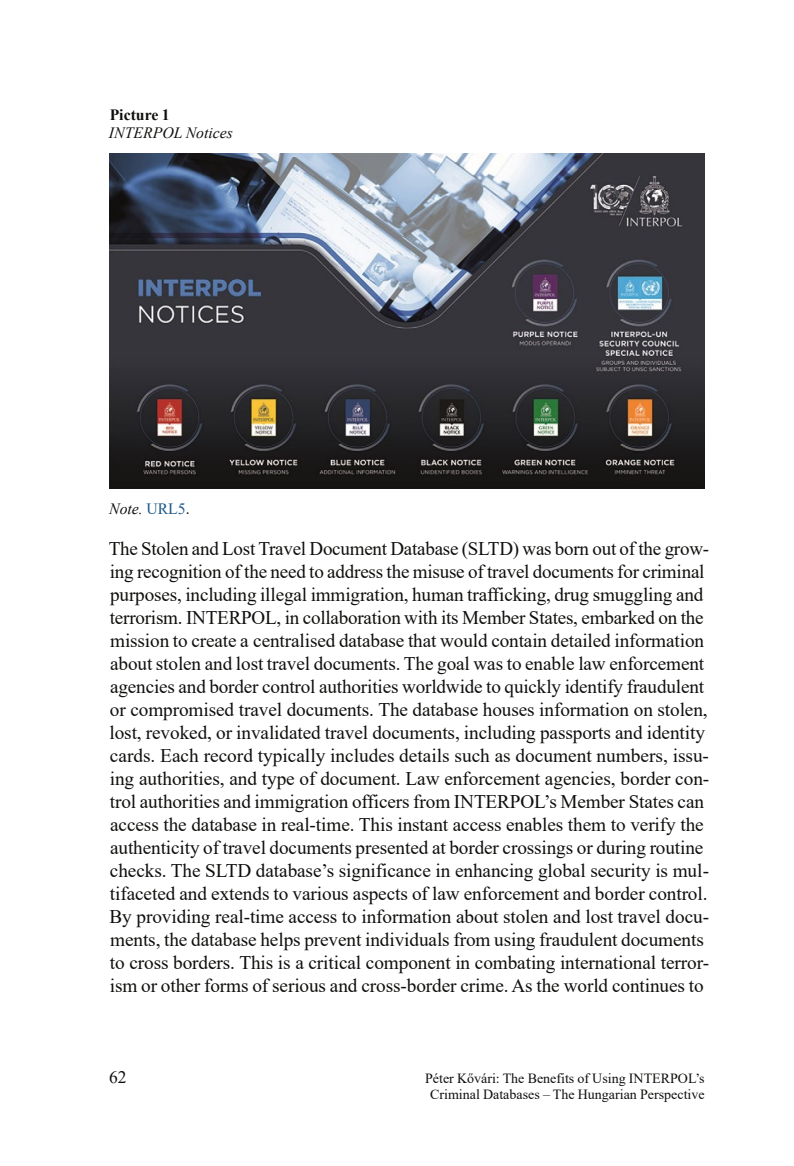
<style>
.page{position:relative;width:794px;height:1166px;background:#fff}
.page>*{position:absolute;margin:0;border:0;box-sizing:border-box;transform-origin:0 0}
.t1{font:19.25px/22.9px "Times New Roman";letter-spacing:-.005em;color:#0f0f0d}
.t2{font:17.5px "Times New Roman";color:#0f0f0d}
.t3{font:italic 15.75px "Times New Roman";color:#0f0f0d}
.t4{font:700 15.75px "Times New Roman";color:#0f0f0d}
.t5{font:14px/15.8px "Times New Roman";color:#0f0f0d;text-align:center}
.s1{font-style:normal;color:#1e5a8a}
.s2{font-style:normal}
</style>
<div class="page">
<img style="left:109px;top:153px;width:595px;height:335px">
<p class="t4" style="left:110px;top:103px;width:62px">Picture 1</p>
<p class="t3" style="left:109px;top:122px;width:126px">INTERPOL Notices</p>
<p class="t3" style="left:109px;top:497px;width:82px">Note. <span class="s1">URL5</span><span class="s2">.</span></p>
<p class="t1" style="left:109px;top:537px;width:602px">The Stolen and Lost Travel Document Database (SLTD) was born out of the grow&shy;ing recognition of the need to address the misuse of travel documents for criminal purposes, including illegal immigration, human trafficking, drug smuggling and terrorism. INTERPOL, in collaboration with its Member States, embarked on the mission to create a centralised database that would contain detailed information about stolen and lost travel documents. The goal was to enable law enforcement agencies and border control authorities worldwide to quickly identify fraudulent or compromised travel documents. The database houses information on stolen, lost, revoked, or invalidated travel documents, including passports and identity cards. Each record typically includes details such as document numbers, issu&shy;ing authorities, and type of document. Law enforcement agencies, border con&shy;trol authorities and immigration officers from INTERPOL’s Member States can access the database in real-time. This instant access enables them to verify the authenticity of travel documents presented at border crossings or during routine checks. The SLTD database’s significance in enhancing global security is mul&shy;tifaceted and extends to various aspects of law enforcement and border control.<br>By providing real-time access to information about stolen and lost travel docu&shy;ments, the database helps prevent individuals from using fraudulent documents to cross borders. This is a critical component in combating international terror&shy;ism or other forms of serious and cross-border crime. As the world continues to</p>
<p class="t2" style="left:109px;top:1065px;width:19px">62</p>
<p class="t5" style="left:425px;top:1070px;width:281px">Péter Kővári: The Benefits of Using INTERPOL’s<br>Criminal Databases – The Hungarian Perspective</p>
</div>
